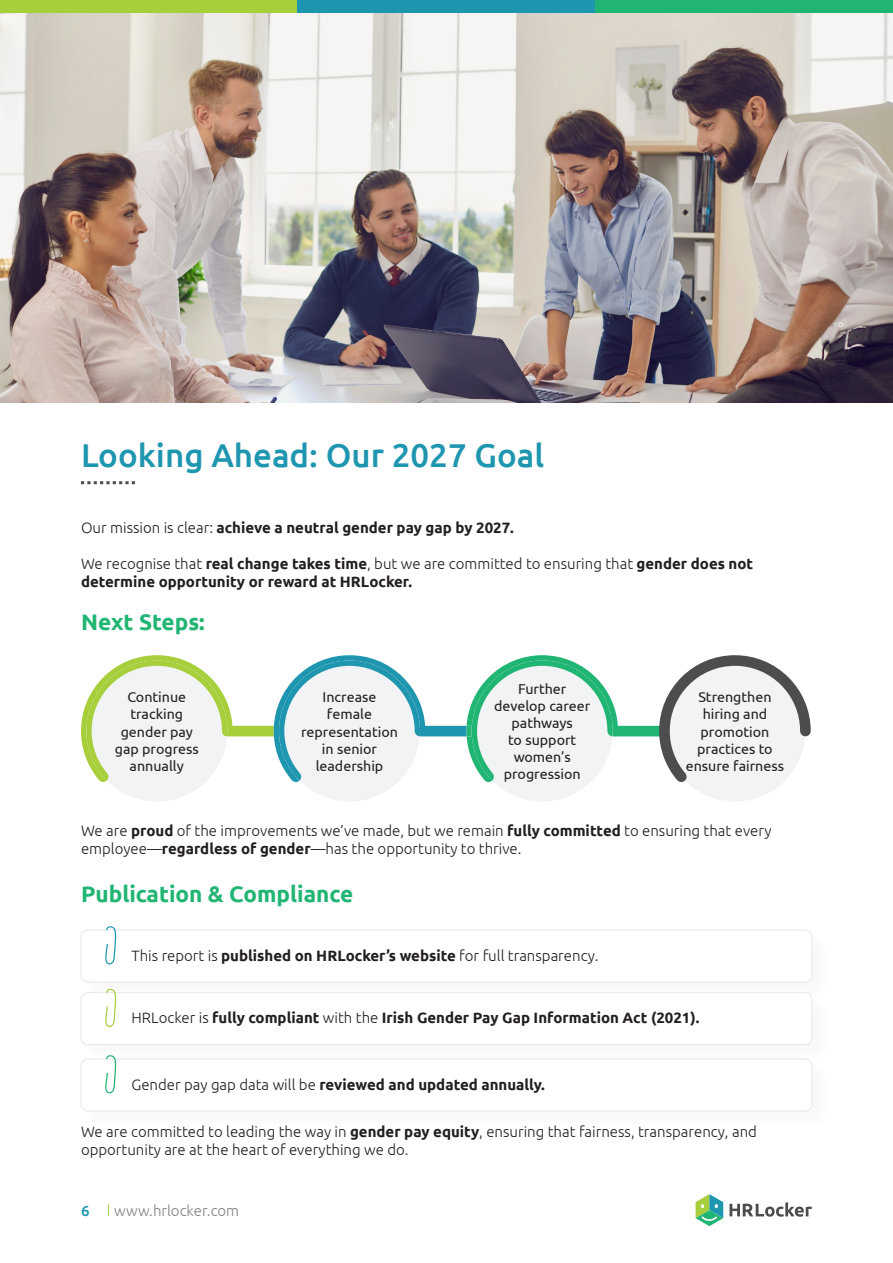
<style>
.page{position:relative;width:893px;height:1263px;background:#fff}
.page>*{position:absolute;margin:0;border:0;box-sizing:border-box;transform-origin:0 0}
.t1{font:500 33px "Ubuntu";color:#1f96b0}
.t2{font:700 22.5px "Ubuntu";color:#21b573}
.t3{font:300 15px/18px "Ubuntu";color:#231f20}
.t4{font:700 15px/18px "Ubuntu";color:#231f20}
.t5{font:300 15px "Ubuntu";color:#808285}
.t6{font:500 15px "Ubuntu";color:#1f96b0}
.t7{font:14.25px/17.1px "Ubuntu";color:#231f20;text-align:center}
.s1{font-weight:300}
.s2{font-weight:700}
</style>
<div class="page">
<div style="left:0;top:0;width:298px;height:14px;background:#a6cf3b"></div>
<div style="left:298px;top:0;width:297px;height:14px;background:#1f96b0"></div>
<div style="left:595px;top:0;width:298px;height:14px;background:#21b573"></div>
<svg style="left:729px;top:1202px;width:83px;height:15px"></svg>
<svg style="left:696px;top:1194px;width:27px;height:32px"></svg>
<svg style="left:108px;top:1204px;width:1px;height:12px"></svg>
<svg style="left:81px;top:481px;width:54px;height:3px"></svg>
<div style="left:86px;top:660px;width:141px;height:141px;background:#f2f3f4;border-radius:50%"></div>
<div style="left:279px;top:660px;width:141px;height:141px;background:#f2f3f4;border-radius:50%"></div>
<div style="left:472px;top:660px;width:141px;height:141px;background:#f2f3f4;border-radius:50%"></div>
<div style="left:664px;top:660px;width:141px;height:141px;background:#f2f3f4;border-radius:50%"></div>
<svg style="left:81px;top:655px;width:730px;height:127px"></svg>
<div style="left:83px;top:932px;width:748px;height:69px;background:#f9f9f9"></div>
<div style="left:81px;top:930px;width:731px;height:52px;background:#fff;border-radius:7px"></div>
<div style="left:81px;top:930px;width:731px;height:52px;border:1px solid #e6e7e9;border-radius:7px"></div>
<div style="left:83px;top:995px;width:748px;height:68px;background:#fafafa"></div>
<div style="left:81px;top:993px;width:731px;height:52px;background:#fff;border-radius:7px"></div>
<div style="left:81px;top:992px;width:731px;height:53px;border:1px solid #e6e7e9;border-radius:7px"></div>
<div style="left:83px;top:1061px;width:748px;height:69px;background:#fbfbfb"></div>
<div style="left:81px;top:1059px;width:731px;height:52px;background:#fff;border-radius:7px"></div>
<div style="left:81px;top:1059px;width:731px;height:52px;border:1px solid #e6e7e9;border-radius:7px"></div>
<svg style="left:105px;top:926px;width:11px;height:38px"></svg>
<svg style="left:105px;top:989px;width:11px;height:38px"></svg>
<svg style="left:105px;top:1055px;width:11px;height:38px"></svg>
<img style="left:0;top:14px;width:893px;height:389px">
<p class="t1" style="left:81px;top:435px;width:465px">Looking Ahead: Our 2027 Goal</p>
<p class="t4" style="left:81px;top:518px;width:434px"><span class="s1">Our mission is clear:</span> achieve a neutral gender pay gap by 2027.</p>
<p class="t4" style="left:81px;top:554px;width:674px"><span class="s1">We recognise that</span> real change takes time<span class="s1">, but we are committed to ensuring that</span> gender does not determine opportunity or reward at HRLocker.</p>
<p class="t2" style="left:81px;top:608px;width:125px">Next Steps:</p>
<p class="t7" style="left:115px;top:688px;width:86px">Continue tracking gender pay gap progress annually</p>
<p class="t7" style="left:301px;top:688px;width:98px">Increase female representation in senior leadership</p>
<p class="t7" style="left:494px;top:680px;width:98px">Further develop career pathways<br>to support women’s progression</p>
<p class="t7" style="left:686px;top:688px;width:100px">Strengthen hiring and promotion practices to ensure fairness</p>
<p class="t3" style="left:81px;top:821px;width:692px">We are <span class="s2">proud</span> of the improvements we’ve made, but we remain <span class="s2">fully committed</span> to ensuring that every employee—<span class="s2">regardless of gender</span>—has the opportunity to thrive.</p>
<p class="t2" style="left:81px;top:880px;width:274px">Publication &amp; Compliance</p>
<p class="t3" style="left:132px;top:946px;width:468px">This report is <span class="s2">published on HRLocker’s website</span> for full transparency.</p>
<p class="t4" style="left:132px;top:1009px;width:569px"><span class="s1">HRLocker is</span> fully compliant <span class="s1">with the</span> Irish Gender Pay Gap Information Act (2021).</p>
<p class="t4" style="left:132px;top:1075px;width:415px"><span class="s1">Gender pay gap data will be</span> reviewed and updated annually.</p>
<p class="t3" style="left:81px;top:1122px;width:677px">We are committed to leading the way in <span class="s2">gender pay equity</span>, ensuring that fairness, transparency, and opportunity are at the heart of everything we do.</p>
<p class="t6" style="left:81px;top:1201px;width:10px">6</p>
<p class="t5" style="left:114px;top:1201px;width:126px">www.hrlocker.com</p>
</div>
